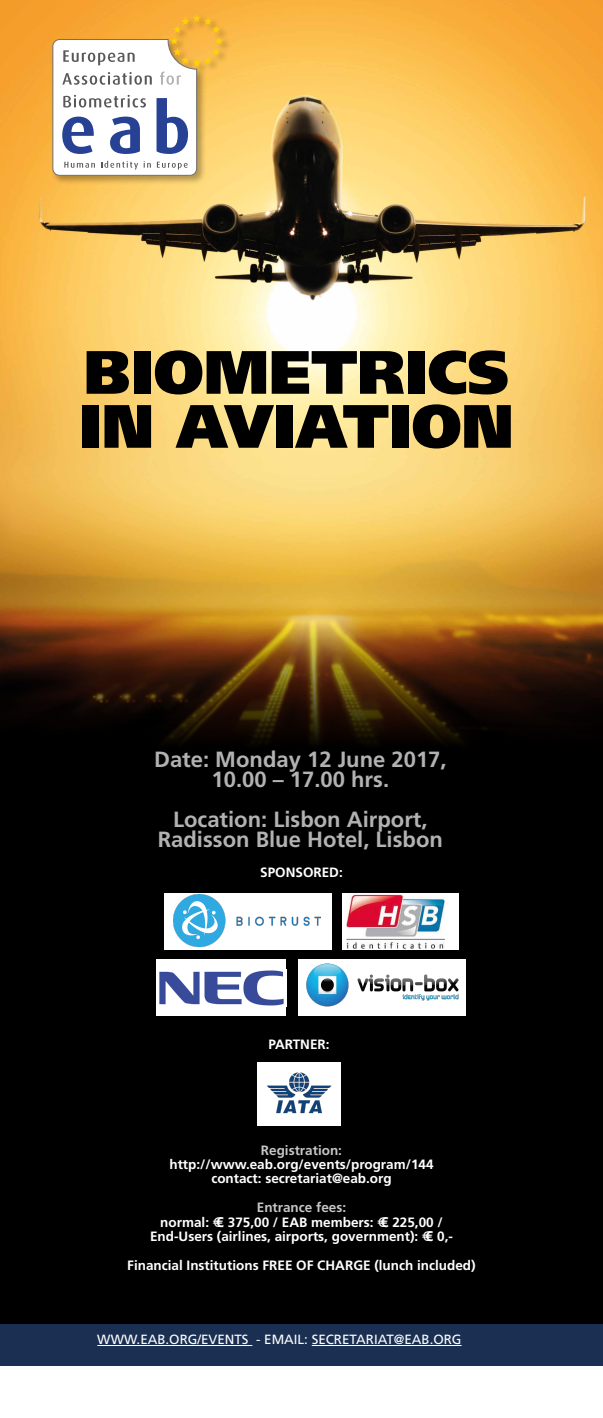
<style>
.page{position:relative;width:603px;height:1418px;background:#fff}
.page>*{position:absolute;margin:0;border:0;box-sizing:border-box;transform-origin:0 0}
.t1{font:900 61.05px/54px "Frutiger";color:#000}
.t2{font:700 22px/20px "Frutiger";color:#b3b2b2;text-align:center}
.t3{font:700 13.5px/14.4px "Frutiger";color:#fff;text-align:center}
.t4{font:700 13.5px "Frutiger";color:#c6c6c6}
.t5{font:13.32px "Frutiger";color:#fff}
.s1{color:#c6c6c6}
.s2{font-family:"Arial"}
</style>
<div class="page">
<div style="left:0;top:479px;width:602px;height:855px;background:#000"></div>
<div style="left:0;top:1324px;width:602px;height:42px;background:#1a2f51"></div>
<hr style="left:97px;top:1345px;width:155px;height:1px;background:#fff">
<hr style="left:311px;top:1345px;width:150px;height:1px;background:#fff">
<img style="left:0;top:0;width:602px;height:743px">
<div style="left:51px;top:14px;width:181px;height:171px;background:#000;opacity:.3"></div>
<svg style="left:52px;top:14px;width:171px;height:162px"></svg>
<div style="left:341px;top:893px;width:117px;height:56px;background:#fff"></div>
<img style="left:346px;top:893px;width:98px;height:56px">
<img style="left:257px;top:1062px;width:83px;height:63px">
<div style="left:156px;top:958px;width:130px;height:57px;background:#fff"></div>
<img style="left:159px;top:970px;width:125px;height:36px">
<div style="left:164px;top:893px;width:167px;height:56px;background:#fff"></div>
<img style="left:173px;top:894px;width:148px;height:52px">
<div style="left:298px;top:958px;width:167px;height:57px;background:#fff"></div>
<img style="left:298px;top:958px;width:167px;height:49px">
<h1 class="t1" style="left:79px;top:345px;width:435px">BIOMETRICS<br>IN AVIATION</h1>
<h2 class="t2" style="left:154px;top:749px;width:294px">Date: Monday 12 June 2017,<br>10.00 – 17.00 hrs.</h2>
<h2 class="t2" style="left:158px;top:809px;width:286px">Location: Lisbon Airport,<br>Radisson Blue Hotel, Lisbon</h2>
<p class="t3" style="left:260px;top:864px;width:84px">SPONSORED:</p>
<p class="t3" style="left:268px;top:1036px;width:63px">PARTNER:</p>
<p class="t4" style="left:261px;top:1141px;width:83px">Registration:</p>
<p class="t3" style="left:169px;top:1157px;width:265px">http://www.eab.org/events/program/144 contact: secretariat@eab.org</p>
<p class="t3" style="left:150px;top:1200px;width:304px"><span class="s1">Entrance fees:<br></span>normal: €<span class="s2">€</span> 375,00 / EAB members: €<span class="s2">€</span> 225,00 /<br>End-Users (airlines, airports, government): €<span class="s2">€</span> 0,-</p>
<p class="t3" style="left:127px;top:1258px;width:350px">Financial Institutions FREE OF CHARGE (lunch included)</p>
<p class="t5" style="left:97px;top:1331px;width:365px">WWW.EAB.ORG/EVENTS - EMAIL: SECRETARIAT@EAB.ORG</p>
</div>
